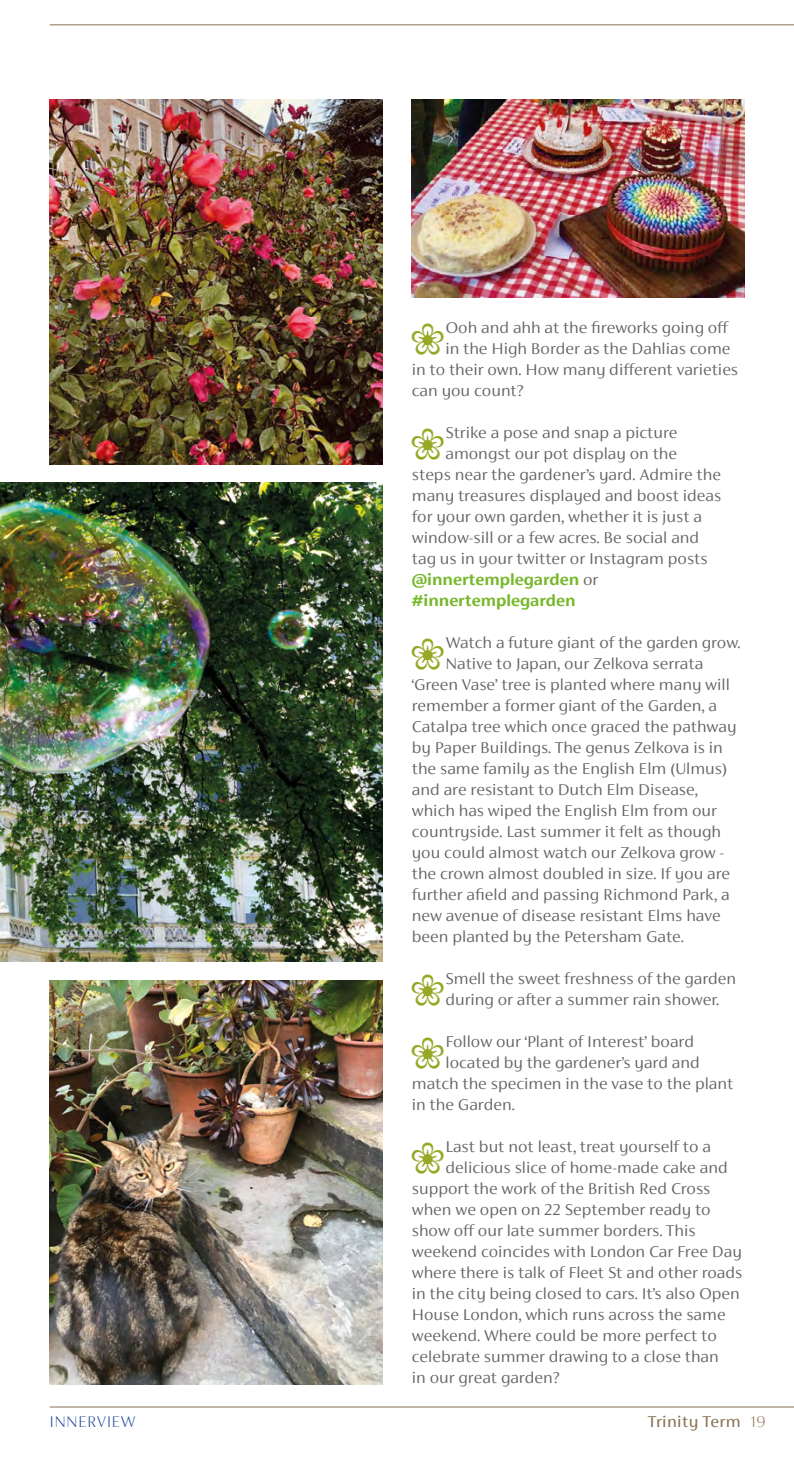
<style>
.page{position:relative;width:794px;height:1474px;background:#fff}
.page>*{position:absolute;margin:0;border:0;box-sizing:border-box;transform-origin:0 0}
.Text_9_13_light_inde{font:300 17.5px/21px "FS Siena";color:#646363}
.Text_9_13_light_inde-2{font:700 17.5px "FS Siena";color:#76b82a}
.t1{font:17.5px "FS Siena";letter-spacing:.02em;color:#8b7153}
.t2{font:100 17.5px "FS Siena";letter-spacing:.02em;color:#164194}
.s1{font-weight:300;color:#646363}
.s2{font-weight:100}
</style>
<div class="page">
<hr style="left:50px;top:1406px;width:744px;height:1px;background:#8b7153">
<hr style="left:50px;top:24px;width:744px;height:1px;background:#8b7153">
<img style="left:50px;top:980px;width:332px;height:404px">
<img style="left:50px;top:99px;width:332px;height:365px">
<img style="left:0;top:483px;width:382px;height:479px">
<img style="left:412px;top:99px;width:332px;height:199px">
<p class="Text_9_13_light_inde" style="left:445px;top:316px;width:285px">Ooh and ahh at the fireworks going off</p>
<p class="Text_9_13_light_inde" style="left:445px;top:337px;width:286px">in the High Border as the Dahlias come</p>
<p class="Text_9_13_light_inde" style="left:412px;top:358px;width:328px">in to their own. How many different varieties</p>
<p class="Text_9_13_light_inde" style="left:412px;top:379px;width:113px">can you count?</p>
<p class="Text_9_13_light_inde" style="left:445px;top:421px;width:234px">Strike a pose and snap a picture</p>
<p class="Text_9_13_light_inde" style="left:445px;top:442px;width:233px">amongst our pot display on the</p>
<p class="Text_9_13_light_inde" style="left:412px;top:463px;width:311px">steps near the gardener’s yard. Admire the</p>
<p class="Text_9_13_light_inde" style="left:412px;top:484px;width:311px">many treasures displayed and boost ideas</p>
<p class="Text_9_13_light_inde" style="left:412px;top:505px;width:292px">for your own garden, whether it is just a</p>
<p class="Text_9_13_light_inde" style="left:412px;top:526px;width:289px">window-sill or a few acres. Be social and</p>
<p class="Text_9_13_light_inde" style="left:412px;top:547px;width:297px">tag us in your twitter or Instagram posts</p>
<p class="Text_9_13_light_inde-2" style="left:412px;top:569px;width:188px">@innertemplegarden <span class="s1">or</span></p>
<p class="Text_9_13_light_inde-2" style="left:412px;top:590px;width:165px">#innertemplegarden</p>
<p class="Text_9_13_light_inde" style="left:445px;top:631px;width:296px">Watch a future giant of the garden grow.</p>
<p class="Text_9_13_light_inde" style="left:445px;top:652px;width:259px">Native to Japan, our Zelkova serrata</p>
<p class="Text_9_13_light_inde" style="left:412px;top:673px;width:319px">‘Green Vase’ tree is planted where many will</p>
<p class="Text_9_13_light_inde" style="left:412px;top:694px;width:307px">remember a former giant of the Garden, a</p>
<p class="Text_9_13_light_inde" style="left:412px;top:715px;width:326px">Catalpa tree which once graced the pathway</p>
<p class="Text_9_13_light_inde" style="left:412px;top:736px;width:312px">by Paper Buildings. The genus Zelkova is in</p>
<p class="Text_9_13_light_inde" style="left:412px;top:757px;width:317px">the same family as the English Elm (Ulmus)</p>
<p class="Text_9_13_light_inde" style="left:412px;top:778px;width:287px">and are resistant to Dutch Elm Disease,</p>
<p class="Text_9_13_light_inde" style="left:412px;top:799px;width:306px">which has wiped the English Elm from our</p>
<p class="Text_9_13_light_inde" style="left:412px;top:820px;width:310px">countryside. Last summer it felt as though</p>
<p class="Text_9_13_light_inde" style="left:412px;top:841px;width:314px">you could almost watch our Zelkova grow -</p>
<p class="Text_9_13_light_inde" style="left:412px;top:862px;width:320px">the crown almost doubled in size. If you are</p>
<p class="Text_9_13_light_inde" style="left:412px;top:883px;width:319px">further afield and passing Richmond Park, a</p>
<p class="Text_9_13_light_inde" style="left:412px;top:904px;width:310px">new avenue of disease resistant Elms have</p>
<p class="Text_9_13_light_inde" style="left:412px;top:925px;width:274px">been planted by the Petersham Gate.</p>
<p class="Text_9_13_light_inde" style="left:445px;top:967px;width:292px">Smell the sweet freshness of the garden during or after a summer rain shower.</p>
<p class="Text_9_13_light_inde" style="left:445px;top:1030px;width:250px">Follow our ‘Plant of Interest’ board</p>
<p class="Text_9_13_light_inde" style="left:445px;top:1051px;width:256px">located by the gardener’s yard and</p>
<p class="Text_9_13_light_inde" style="left:412px;top:1072px;width:323px">match the specimen in the vase to the plant</p>
<p class="Text_9_13_light_inde" style="left:412px;top:1093px;width:104px">in the Garden.</p>
<p class="Text_9_13_light_inde" style="left:445px;top:1135px;width:267px">Last but not least, treat yourself to a</p>
<p class="Text_9_13_light_inde" style="left:445px;top:1156px;width:284px">delicious slice of home-made cake and</p>
<p class="Text_9_13_light_inde" style="left:412px;top:1177px;width:300px">support the work of the British Red Cross</p>
<p class="Text_9_13_light_inde" style="left:412px;top:1198px;width:300px">when we open on 22 September ready to</p>
<p class="Text_9_13_light_inde" style="left:412px;top:1219px;width:285px">show off our late summer borders. This</p>
<p class="Text_9_13_light_inde" style="left:412px;top:1240px;width:331px">weekend coincides with London Car Free Day</p>
<p class="Text_9_13_light_inde" style="left:412px;top:1261px;width:332px">where there is talk of Fleet St and other roads</p>
<p class="Text_9_13_light_inde" style="left:412px;top:1282px;width:329px">in the city being closed to cars. It’s also Open</p>
<p class="Text_9_13_light_inde" style="left:412px;top:1303px;width:315px">House London, which runs across the same</p>
<p class="Text_9_13_light_inde" style="left:412px;top:1324px;width:306px">weekend. Where could be more perfect to</p>
<p class="Text_9_13_light_inde" style="left:412px;top:1345px;width:308px">celebrate summer drawing to a close than</p>
<p class="Text_9_13_light_inde" style="left:412px;top:1366px;width:149px">in our great garden?</p>
<p class="t2" style="left:50px;top:1412px;width:87px">INNERVIEW</p>
<p class="t1" style="left:648px;top:1412px;width:119px">Trinity Term <span class="s2">19</span></p>
</div>
